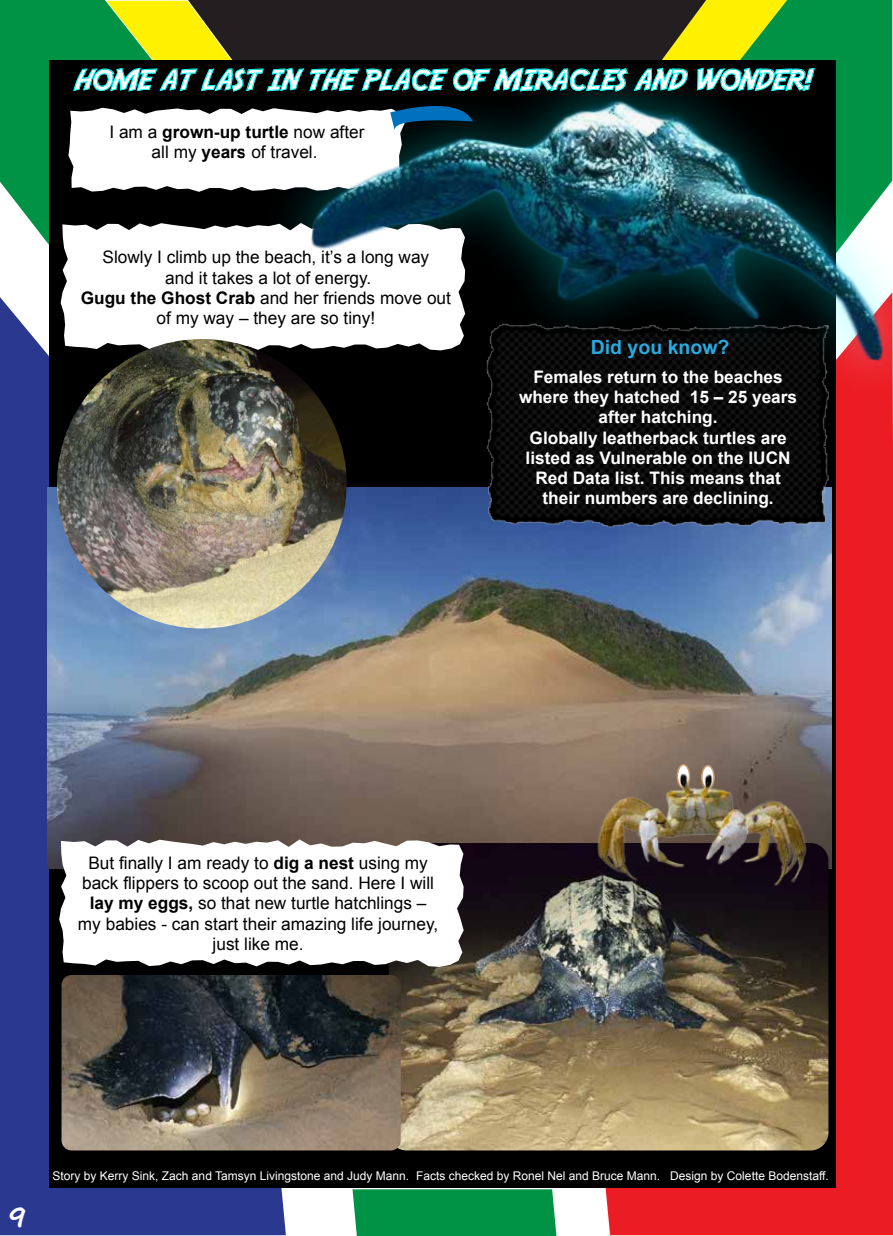
<style>
.page{position:relative;width:893px;height:1236px;background:#fff}
.page>*{position:absolute;margin:0;border:0;box-sizing:border-box;transform-origin:0 0}
.t1{font:700 30px "Segoe Print";color:#fff}
.t2{font:28.5px "Adventure";color:#fff}
.t3{font:700 19.5px "Arial";color:#29abe2}
.t4{font:17.25px/20.2px "Arial";color:#000;text-align:center}
.t5{font:700 17.25px/20.2px "Arial";color:#fff;text-align:center}
.t6{font:12px "Arial";color:#fff}
.s1{font-weight:700}
</style>
<div class="page">
<div style="left:0;top:297px;width:286px;height:938px;background:#2b388f"></div>
<div style="left:605px;top:424px;width:287px;height:811px;background:#ec1c24"></div>
<div style="left:352px;top:1189px;width:204px;height:47px;background:#009345"></div>
<div style="left:50px;top:60px;width:786px;height:1128px;background:#000"></div>
<img style="left:48px;top:488px;width:783px;height:380px">
<img style="left:434px;top:424px;width:450px;height:156px">
<div style="left:61px;top:254px;width:183px;height:95px;background:#fff"></div>
<img style="left:244px;top:254px;width:648px;height:170px">
<img style="left:289px;top:254px;width:603px;height:126px">
<img style="left:57px;top:339px;width:289px;height:289px;border-radius:145px">
<img style="left:388px;top:843px;width:440px;height:307px">
<svg style="left:0;top:0;width:892px;height:254px"></svg>
<svg style="left:677px;top:765px;width:12px;height:23px"></svg>
<div style="left:676px;top:764px;width:14px;height:25px;border:2px solid #c3996b;border-radius:50%"></div>
<div style="left:701px;top:766px;width:13px;height:23px;background:#fff;border-radius:50%"></div>
<div style="left:701px;top:765px;width:13px;height:24px;border:2px solid #c3996b;border-radius:50%"></div>
<img style="left:592px;top:771px;width:219px;height:117px">
<img style="left:62px;top:975px;width:338px;height:175px">
<svg style="left:59px;top:839px;width:404px;height:128px;background:#eee"></svg>
<h2 class="t2" style="left:74px;top:60px;width:737px">HOME AT LAST IN THE PLACE OF MIRACLES AND WONDER!</h2>
<p class="t4" style="left:109px;top:122px;width:256px">I am a <span class="s1">grown-up turtle</span> now after all my <span class="s1">years</span> of travel.</p>
<p class="t4" style="left:81px;top:247px;width:372px">Slowly I climb up the beach, it’s a long way<br>and it takes a lot of energy.<br><span class="s1">Gugu the Ghost Crab</span> and her friends move out of my way – they are so tiny!</p>
<p class="t3" style="left:590px;top:334px;width:140px">Did you know?</p>
<p class="t5" style="left:519px;top:367px;width:280px">Females return to the beaches where they hatched 15 – 25 years after hatching.<br>Globally leatherback turtles are listed as Vulnerable on the IUCN<br>Red Data list. This means that their numbers are declining.</p>
<p class="t4" style="left:78px;top:853px;width:362px">But finally I am ready to <span class="s1">dig a nest</span> using my back flippers to scoop out the sand. Here I will <span class="s1">lay my eggs,</span> so that new turtle hatchlings – my babies - can start their amazing life journey, just like me.</p>
<h1 class="t1" style="left:6px;top:1189px;width:23px">9</h1>
<p class="t6" style="left:52px;top:1168px;width:777px">Story by Kerry Sink, Zach and Tamsyn Livingstone and Judy Mann. Facts checked by Ronel Nel and Bruce Mann. Design by Colette Bodenstaff.</p>
</div>
